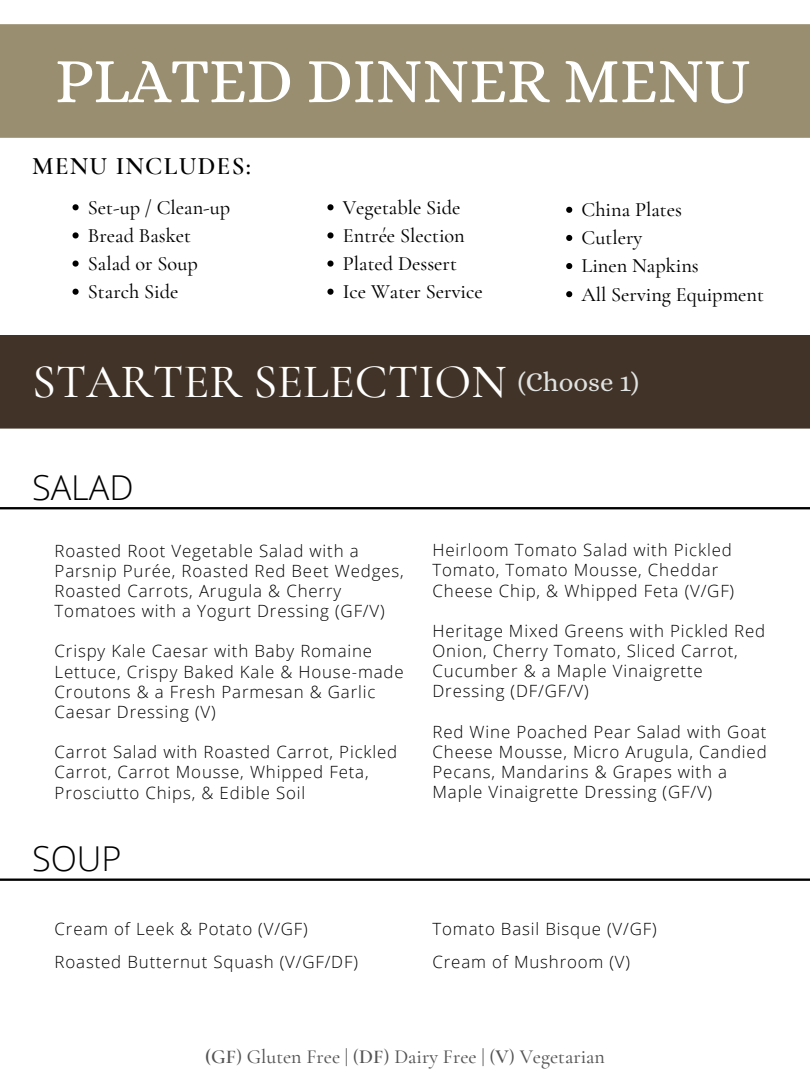
<style>
.page{position:relative;width:810px;height:1080px;background:#fff}
.page>*{position:absolute;margin:0;border:0;box-sizing:border-box;transform-origin:0 0}
.t1{font:64.44px "Alice";letter-spacing:-.01em;color:#fff}
.t2{font:500 48.12px "Cormorant Garamond";color:#fff}
.t3{font:300 34.31px "Open Sans";color:#000}
.t4{font:26.88px "Alice";color:#e1e3e2}
.t5{font:600 25.25px "Cormorant Garamond";letter-spacing:.05em;color:#000}
.t6{font:500 20.38px "Cormorant Garamond";color:#000}
.t7{font:500 20px "Cormorant Garamond";color:#545454}
.t8{font:300 16.88px/20.1px "Open Sans";letter-spacing:.05em;color:#000}
.s1{font-weight:600}
</style>
<div class="page">
<div style="left:0;top:24px;width:810px;height:114px;background:#998e70"></div>
<div style="left:0;top:335px;width:810px;height:94px;background:#413327"></div>
<hr style="left:0;top:879px;width:810px;height:2px;background:#000">
<hr style="left:0;top:507px;width:810px;height:2px;background:#000">
<svg style="left:73px;top:204px;width:6px;height:6px"></svg>
<svg style="left:73px;top:232px;width:6px;height:6px"></svg>
<svg style="left:73px;top:261px;width:6px;height:6px"></svg>
<svg style="left:73px;top:289px;width:6px;height:6px"></svg>
<svg style="left:327px;top:204px;width:7px;height:6px"></svg>
<svg style="left:327px;top:232px;width:7px;height:6px"></svg>
<svg style="left:327px;top:261px;width:7px;height:6px"></svg>
<svg style="left:327px;top:289px;width:7px;height:6px"></svg>
<svg style="left:566px;top:207px;width:6px;height:6px"></svg>
<svg style="left:566px;top:235px;width:6px;height:6px"></svg>
<svg style="left:566px;top:263px;width:6px;height:6px"></svg>
<svg style="left:566px;top:291px;width:6px;height:6px"></svg>
<h1 class="t1" style="left:55px;top:44px;width:697px">PLATED DINNER MENU</h1>
<h4 class="t5" style="left:32px;top:151px;width:220px">MENU INCLUDES:</h4>
<p class="t6" style="left:88px;top:195px;width:144px">Set-up / Clean-up</p>
<p class="t6" style="left:88px;top:223px;width:105px">Bread Basket</p>
<p class="t6" style="left:88px;top:251px;width:111px">Salad or Soup</p>
<p class="t6" style="left:88px;top:279px;width:92px">Starch Side</p>
<p class="t6" style="left:343px;top:195px;width:119px">Vegetable Side</p>
<p class="t6" style="left:343px;top:223px;width:124px">Entrée Slection</p>
<p class="t6" style="left:343px;top:251px;width:116px">Plated Dessert</p>
<p class="t6" style="left:343px;top:279px;width:142px">Ice Water Service</p>
<h3 class="t6" style="left:582px;top:197px;width:102px">China Plates</h3>
<p class="t6" style="left:582px;top:225px;width:62px">Cutlery</p>
<p class="t6" style="left:582px;top:254px;width:119px">Linen Napkins</p>
<p class="t6" style="left:582px;top:282px;width:184px">All Serving Equipment</p>
<p class="t2" style="left:32px;top:352px;width:476px">STARTER SELECTION</p>
<p class="t4" style="left:518px;top:367px;width:123px">(Choose 1)</p>
<p class="t3" style="left:32px;top:463px;width:103px">SALAD</p>
<p class="t8" style="left:55px;top:540px;width:351px">Roasted Root Vegetable Salad with a Parsnip Purée, Roasted Red Beet Wedges, Roasted Carrots, Arugula &amp; Cherry Tomatoes with a Yogurt Dressing (GF/V)</p>
<p class="t8" style="left:55px;top:641px;width:351px">Crispy Kale Caesar with Baby Romaine Lettuce, Crispy Baked Kale &amp; House-made Croutons &amp; a Fresh Parmesan &amp; Garlic Caesar Dressing (V)</p>
<p class="t8" style="left:55px;top:742px;width:344px">Carrot Salad with Roasted Carrot, Pickled<br>Carrot, Carrot Mousse, Whipped Feta,<br>Prosciutto Chips, &amp; Edible Soil</p>
<p class="t3" style="left:32px;top:834px;width:91px">SOUP</p>
<p class="t8" style="left:55px;top:918px;width:255px">Cream of Leek &amp; Potato (V/GF)</p>
<p class="t8" style="left:55px;top:951px;width:305px">Roasted Butternut Squash (V/GF/DF)</p>
<p class="t8" style="left:433px;top:540px;width:303px">Heirloom Tomato Salad with Pickled<br>Tomato, Tomato Mousse, Cheddar<br>Cheese Chip, &amp; Whipped Feta (V/GF)</p>
<p class="t8" style="left:433px;top:620px;width:334px">Heritage Mixed Greens with Pickled Red<br>Onion, Cherry Tomato, Sliced Carrot,<br>Cucumber &amp; a Maple Vinaigrette<br>Dressing (DF/GF/V)</p>
<p class="t8" style="left:433px;top:721px;width:335px">Red Wine Poached Pear Salad with Goat</p>
<p class="t8" style="left:433px;top:741px;width:336px">Cheese Mousse, Micro Arugula, Candied<br>Pecans, Mandarins &amp; Grapes with a<br>Maple Vinaigrette Dressing (GF/V)</p>
<h2 class="t8" style="left:433px;top:918px;width:226px">Tomato Basil Bisque (V/GF)</h2>
<h5 class="t8" style="left:433px;top:951px;width:199px">Cream of Mushroom (V)</h5>
<p class="t7" style="left:205px;top:1044px;width:401px"><span class="s1">(GF</span>) Gluten Free | (<span class="s1">DF</span>) Dairy Free | (<span class="s1">V</span>) Vegetarian</p>
</div>
